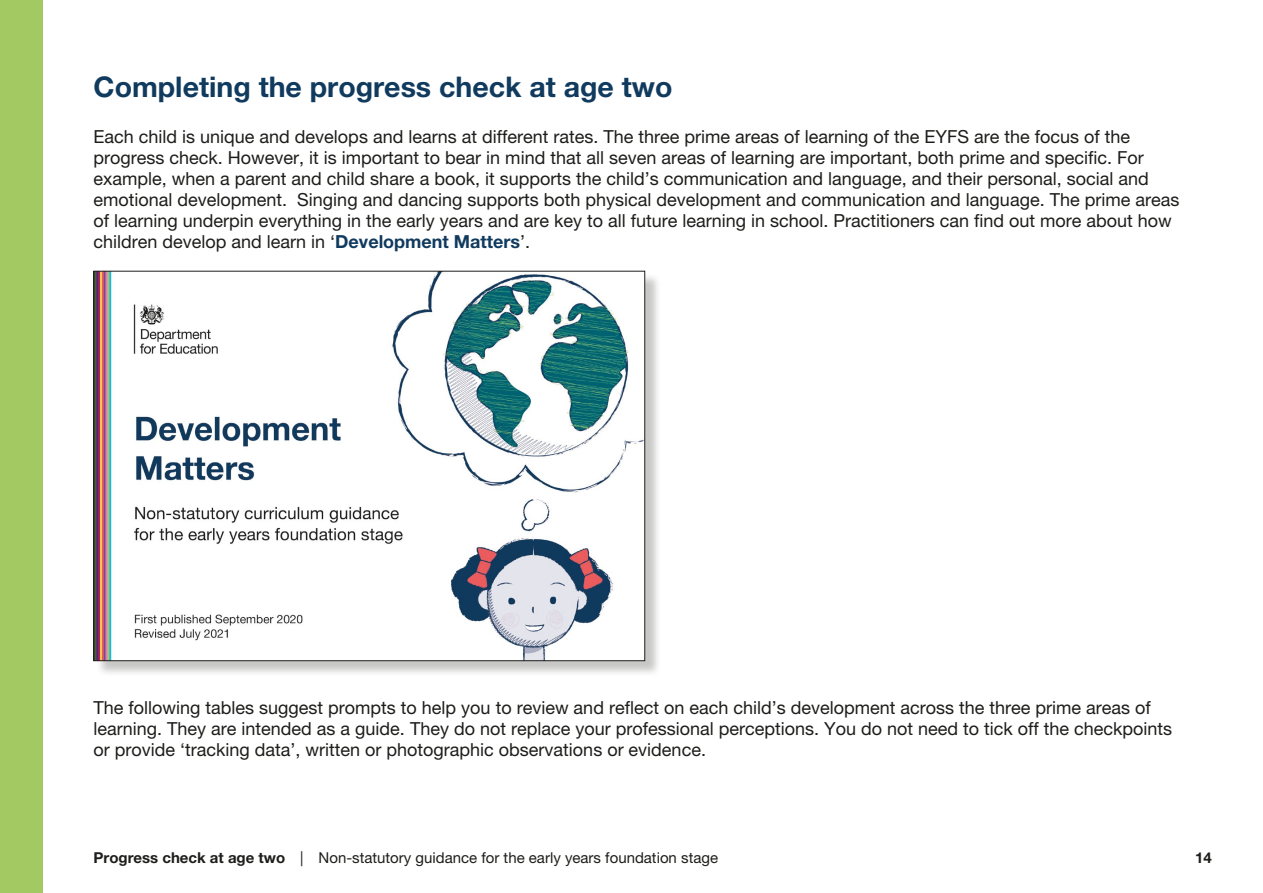
<style>
.page{position:relative;width:1263px;height:893px;background:#fff}
.page>*{position:absolute;margin:0;border:0;box-sizing:border-box;transform-origin:0 0}
.H3_Hdr_19_22_bold_D{font:700 28.5px "Helvetica Neue LT Pro";color:#103a5e}
.Body_12_14_roman_BLK{font:18px/21px "Helvetica Neue LT Pro";color:#1d1d1b}
.t1{font:15px "Helvetica Neue LT Pro Roman 2";color:#1d1d1b}
.t2{font:700 15px "Helvetica Neue LT Pro";color:#1d1d1b}
.s1{font-weight:700;color:#103a5e}
.s2{font-family:"Helvetica Neue LT Pro Bd 2"}
</style>
<div class="page">
<div style="left:96px;top:273px;width:565px;height:404px;background:#1d1d1b;opacity:.25"></div>
<img style="left:96px;top:273px;width:547px;height:386px">
<div style="left:0;top:0;width:43px;height:893px;background:#a3c963"></div>
<h3 class="H3_Hdr_19_22_bold_D" style="left:94px;top:69px;width:580px">Completing the progress check at age two</h3>
<p class="Body_12_14_roman_BLK" style="left:94px;top:126px;width:1087px">Each child is unique and develops and learns at different rates. The three prime areas of learning of the EYFS are the focus of the progress check. However, it is important to bear in mind that all seven areas of learning are important, both prime and specific. For example, when a parent and child share a book, it supports the child’s communication and language, and their personal, social and emotional development. Singing and dancing supports both physical development and communication and language. The prime areas of learning underpin everything in the early years and are key to all future learning in school. Practitioners can find out more about how children develop and learn in ‘<span class="s1">Development Matters</span>’.</p>
<p class="Body_12_14_roman_BLK" style="left:94px;top:697px;width:1080px">The following tables suggest prompts to help you to review and reflect on each child’s development across the three prime areas of learning. They are intended as a guide. They do not replace your professional perceptions. You do not need to tick off the checkpoints or provide ‘tracking data’, written or photographic observations or evidence.</p>
<p class="t1" style="left:94px;top:849px;width:626px"><span class="s2">Progress check at age two</span> | Non-statutory guidance for the early years foundation stage</p>
<p class="t2" style="left:1195px;top:849px;width:18px">14</p>
</div>
